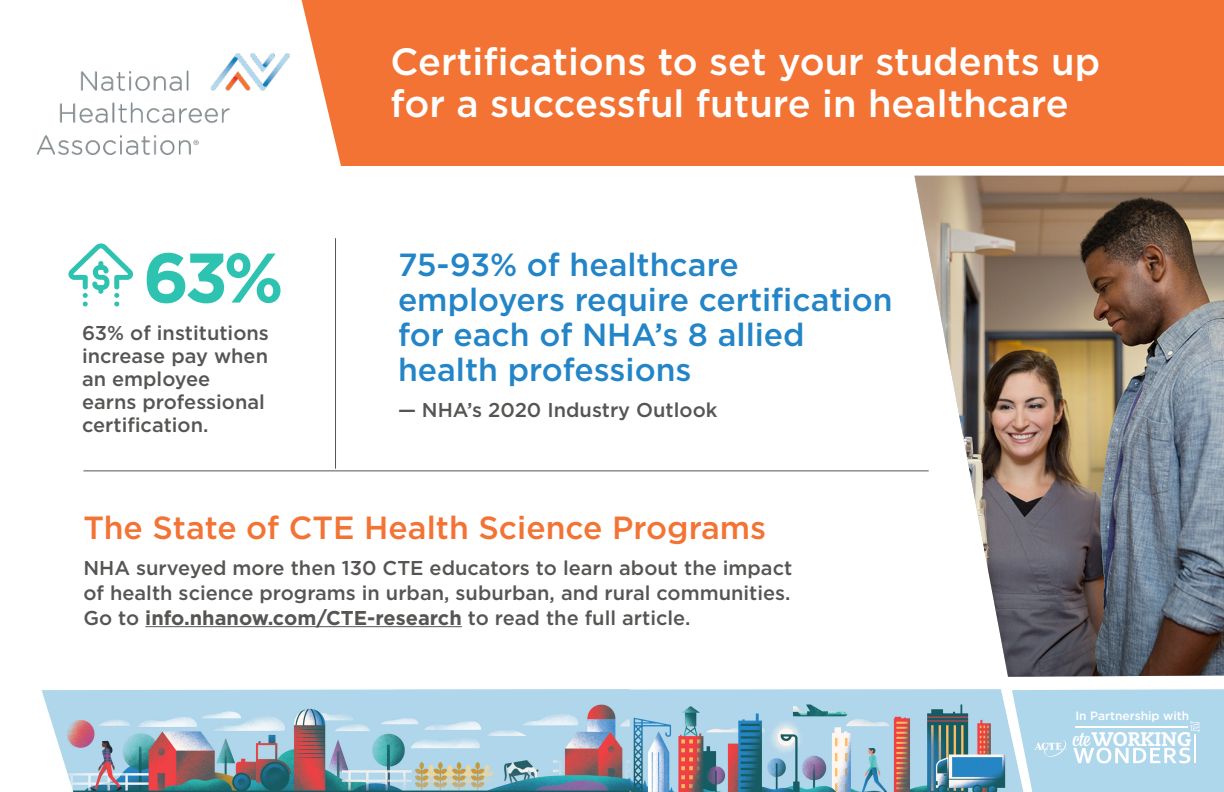
<style>
.page{position:relative;width:1224px;height:792px;background:#fff}
.page>*{position:absolute;margin:0;border:0;box-sizing:border-box;transform-origin:0 0}
.t1{font:700 70px "Gotham";color:#2ec3b0}
.t2{font:500 38px/42px "Gotham";color:#fff}
.t3{font:500 32px/35px "Gotham";color:#2385c7}
.t4{font:500 32px "Gotham";color:#f37334}
.t5{font:500 20px/23px "Gotham";color:#575554}
.t6{font:800 19.6px "Caecilia LT Std";color:#fff}
.t7{font:500 12px "Gotham";color:#fff}
.s1{font-weight:700}
.s2{font-family:"Mission Script";font-weight:400;font-size:20.1px}
</style>
<div class="page">
<img style="left:630px;top:689px;width:382px;height:103px">
<img style="left:42px;top:689px;width:588px;height:103px">
<div style="left:302px;top:0;width:922px;height:166px;background:#f37334"></div>
<svg style="left:1012px;top:689px;width:212px;height:103px;background:#b6daed"></svg>
<img style="left:914px;top:176px;width:310px;height:501px">
<img style="left:36px;top:53px;width:254px;height:102px">
<svg style="left:68px;top:243px;width:65px;height:63px"></svg>
<hr style="left:335px;top:238px;width:1px;height:231px;background:#575554">
<hr style="left:83px;top:470px;width:846px;height:1px;background:#575554">
<hr style="left:145px;top:626px;width:317px;height:1px;background:#575554">
<h1 class="t1" style="left:143px;top:231px;width:142px">63%</h1>
<p class="t5" style="left:82px;top:321px;width:188px">63% of institutions increase pay when an employee earns professional certification.</p>
<h2 class="t2" style="left:391px;top:40px;width:711px">Certifications to set your students up for a successful future in healthcare</h2>
<h3 class="t3" style="left:398px;top:247px;width:496px">75-93% of healthcare employers require certification for each of NHA’s 8 allied health professions</h3>
<p class="t5" style="left:398px;top:399px;width:321px">— NHA’s 2020 Industry Outlook</p>
<h3 class="t4" style="left:83px;top:506px;width:684px">The State of CTE Health Science Programs</h3>
<p class="t5" style="left:83px;top:555px;width:710px;line-height:25px;text-align:justify">NHA surveyed more then 130 CTE educators to learn about the impact of health science programs in urban, suburban, and rural communities.<br>Go to <span class="s1">info.nhanow.com/CTE-research</span> to read the full article.</p>
<p class="t7" style="left:1075px;top:708px;width:115px">In Partnership with</p>
<p class="t6" style="left:1073px;top:727px;width:120px"><span class="s2">cte</span>WORKING</p>
</div>
